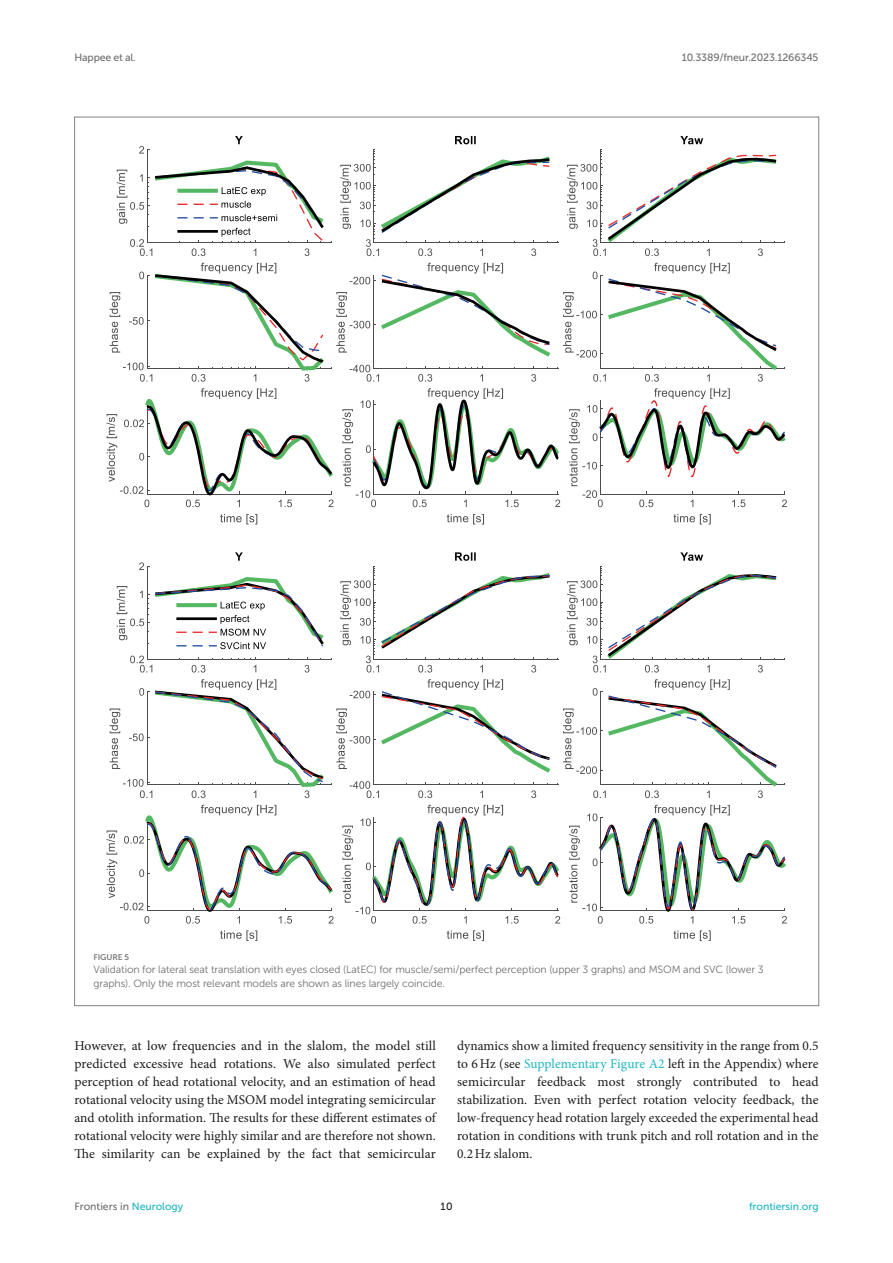
<style>
.page{position:relative;width:893px;height:1263px;background:#fff}
.page>*{position:absolute;margin:0;border:0;box-sizing:border-box;transform-origin:0 0}
.TEXT_FLUSH{font:13.5px/18px "Minion Pro";letter-spacing:.005em;color:#1b1c1b;text-align:justify}
.FIG_LEG{font:10.5px/13.5px "Museo Sans 300";letter-spacing:-.01em;color:#706f70}
.t1{font:10.5px "Museo Sans 500";letter-spacing:-.015em;color:#706f70}
.t2{font:10.5px "Museo Sans 500";color:#1db5c3}
.t3{font:10.5px "Museo Sans 500";color:#1b1c1b}
.FIG_HD{font:8.25px "Museo Sans 700";letter-spacing:-.01em;color:#7e7f7f}
.s1{color:#1db5c3}
</style>
<div class="page">
<svg style="left:340px;top:136px;width:219px;height:120px"></svg>
<svg style="left:567px;top:136px;width:218px;height:120px"></svg>
<svg style="left:110px;top:263px;width:675px;height:119px"></svg>
<svg style="left:220px;top:514px;width:37px;height:10px"></svg>
<svg style="left:447px;top:514px;width:37px;height:10px"></svg>
<svg style="left:106px;top:388px;width:455px;height:119px"></svg>
<svg style="left:673px;top:514px;width:38px;height:10px"></svg>
<svg style="left:569px;top:388px;width:218px;height:119px"></svg>
<svg style="left:117px;top:136px;width:215px;height:120px"></svg>
<hr style="left:177px;top:230px;width:41px;height:3px;background:#000">
<hr style="left:147px;top:659px;width:185px;height:1px;background:#4d4d4f">
<svg style="left:192px;top:665px;width:14px;height:7px"></svg>
<svg style="left:305px;top:665px;width:4px;height:7px"></svg>
<hr style="left:147px;top:566px;width:1px;height:93px;background:#4d4d4f">
<svg style="left:130px;top:656px;width:22px;height:16px"></svg>
<svg style="left:340px;top:552px;width:219px;height:120px"></svg>
<svg style="left:567px;top:552px;width:218px;height:120px"></svg>
<svg style="left:110px;top:679px;width:675px;height:119px"></svg>
<svg style="left:220px;top:930px;width:37px;height:11px"></svg>
<svg style="left:447px;top:930px;width:37px;height:11px"></svg>
<svg style="left:106px;top:805px;width:455px;height:119px"></svg>
<svg style="left:673px;top:930px;width:38px;height:11px"></svg>
<svg style="left:569px;top:805px;width:218px;height:119px"></svg>
<svg style="left:117px;top:552px;width:207px;height:97px"></svg>
<p class="t1" style="left:74px;top:51px;width:63px">Happee et al.</p>
<p class="t1" style="left:682px;top:51px;width:138px">10.3389/fneur.2023.1266345</p>
<p class="FIG_HD" style="left:94px;top:952px;width:37px">FIGURE 5</p>
<p class="FIG_LEG" style="left:94px;top:963px;width:672px">Validation for lateral seat translation with eyes closed (LatEC) for muscle/semi/perfect perception (upper 3 graphs) and MSOM and SVC (lower 3 graphs). Only the most relevant models are shown as lines largely coincide.</p>
<p class="TEXT_FLUSH" style="left:74px;top:1037px;width:363px">However, at low frequencies and in the slalom, the model still predicted excessive head rotations. We also simulated perfect perception of head rotational velocity, and an estimation of head rotational velocity using the MSOM model integrating semicircular and otolith information. The results for these different estimates of rotational velocity were highly similar and are therefore not shown.<br>The similarity can be explained by the fact that semicircular</p>
<p class="TEXT_FLUSH" style="left:457px;top:1037px;width:363px">dynamics show a limited frequency sensitivity in the range from 0.5 to 6Hz (see <span class="s1">Supplementary Figure A2</span> left in the Appendix) where semicircular feedback most strongly contributed to head stabilization. Even with perfect rotation velocity feedback, the low-frequency head rotation largely exceeded the experimental head rotation in conditions with trunk pitch and roll rotation and in the 0.2Hz slalom.</p>
<p class="t1" style="left:74px;top:1200px;width:110px">Frontiers in <span class="s1">Neurology</span></p>
<p class="t3" style="left:440px;top:1200px;width:14px">10</p>
<p class="t2" style="left:749px;top:1200px;width:71px">frontiersin.org</p>
</div>
